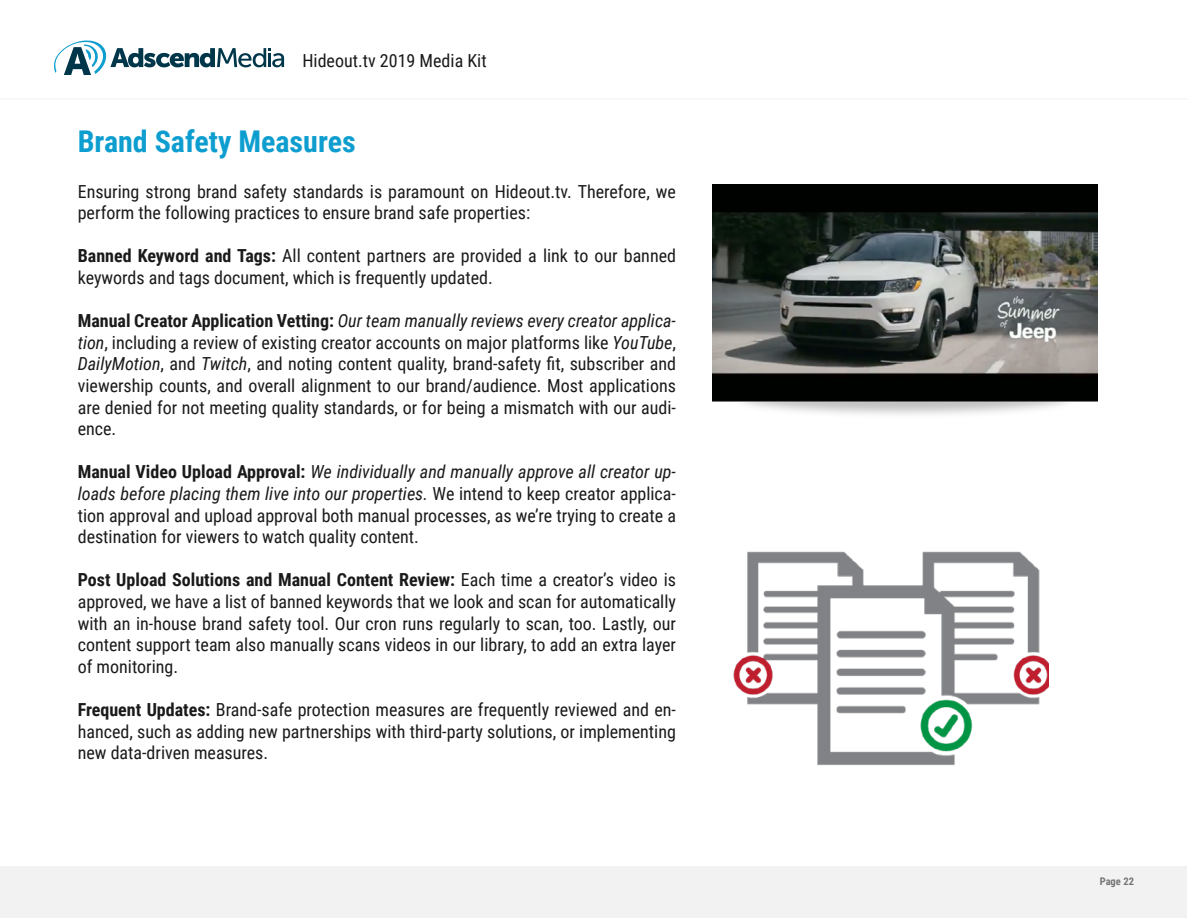
<style>
.page{position:relative;width:1188px;height:918px;background:#fff}
.page>*{position:absolute;margin:0;border:0;box-sizing:border-box;transform-origin:0 0}
.t1{font:700 30px "Roboto Condensed";color:#0d9ecf}
.t2{font:18px/21.6px "Roboto Condensed";color:#1a1a1a;text-align:justify}
.t3{font:700 10.5px "Roboto Condensed";color:#757575}
.s1{font-weight:700}
.s2{font-style:italic}
</style>
<div class="page">
<svg style="left:54px;top:40px;width:230px;height:35px"></svg>
<hr style="left:0;top:98px;width:1188px;height:2px;background:#f2f2f2">
<div style="left:1px;top:866px;width:1186px;height:51px;background:#f2f2f2"></div>
<img style="left:713px;top:184px;width:384px;height:231px">
<img style="left:733px;top:551px;width:316px;height:215px">
<p class="t2" style="left:302px;top:50px;width:186px">Hideout.tv 2019 Media Kit</p>
<h1 class="t1" style="left:78px;top:120px;width:279px">Brand Safety Measures</h1>
<p class="t2" style="left:78px;top:180px;width:600px">Ensuring strong brand safety standards is paramount on Hideout.tv. Therefore, we perform the following practices to ensure brand safe properties:</p>
<p class="t2" style="left:78px;top:245px;width:600px"><span class="s1">Banned Keyword and Tags:</span> All content partners are provided a link to our banned keywords and tags document, which is frequently updated.</p>
<p class="t2" style="left:78px;top:309px;width:600px"><span class="s1">Manual Creator Application Vetting:</span> <span class="s2">Our team manually reviews every creator applica&shy;tion</span>, including a review of existing creator accounts on major platforms like <span class="s2">YouTube</span>, <span class="s2">DailyMotion</span>, and <span class="s2">Twitch</span>, and noting content quality, brand-safety fit, subscriber and viewership counts, and overall alignment to our brand/audience. Most applications are denied for not meeting quality standards, or for being a mismatch with our audi&shy;ence.</p>
<p class="t2" style="left:78px;top:461px;width:600px"><span class="s1">Manual Video Upload Approval:</span> <span class="s2">We individually and manually approve all creator up&shy;loads before placing them live into our properties.</span> We intend to keep creator applica&shy;tion approval and upload approval both manual processes, as we’re trying to create a destination for viewers to watch quality content.</p>
<p class="t2" style="left:78px;top:569px;width:600px"><span class="s1">Post Upload Solutions and Manual Content Review:</span> Each time a creator’s video is approved, we have a list of banned keywords that we look and scan for automatically with an in-house brand safety tool. Our cron runs regularly to scan, too. Lastly, our content support team also manually scans videos in our library, to add an extra layer of monitoring.</p>
<p class="t2" style="left:78px;top:698px;width:600px"><span class="s1">Frequent Updates:</span> Brand-safe protection measures are frequently reviewed and en&shy;hanced, such as adding new partnerships with third-party solutions, or implementing new data-driven measures.</p>
<p class="t3" style="left:1100px;top:874px;width:36px">Page 22</p>
</div>
